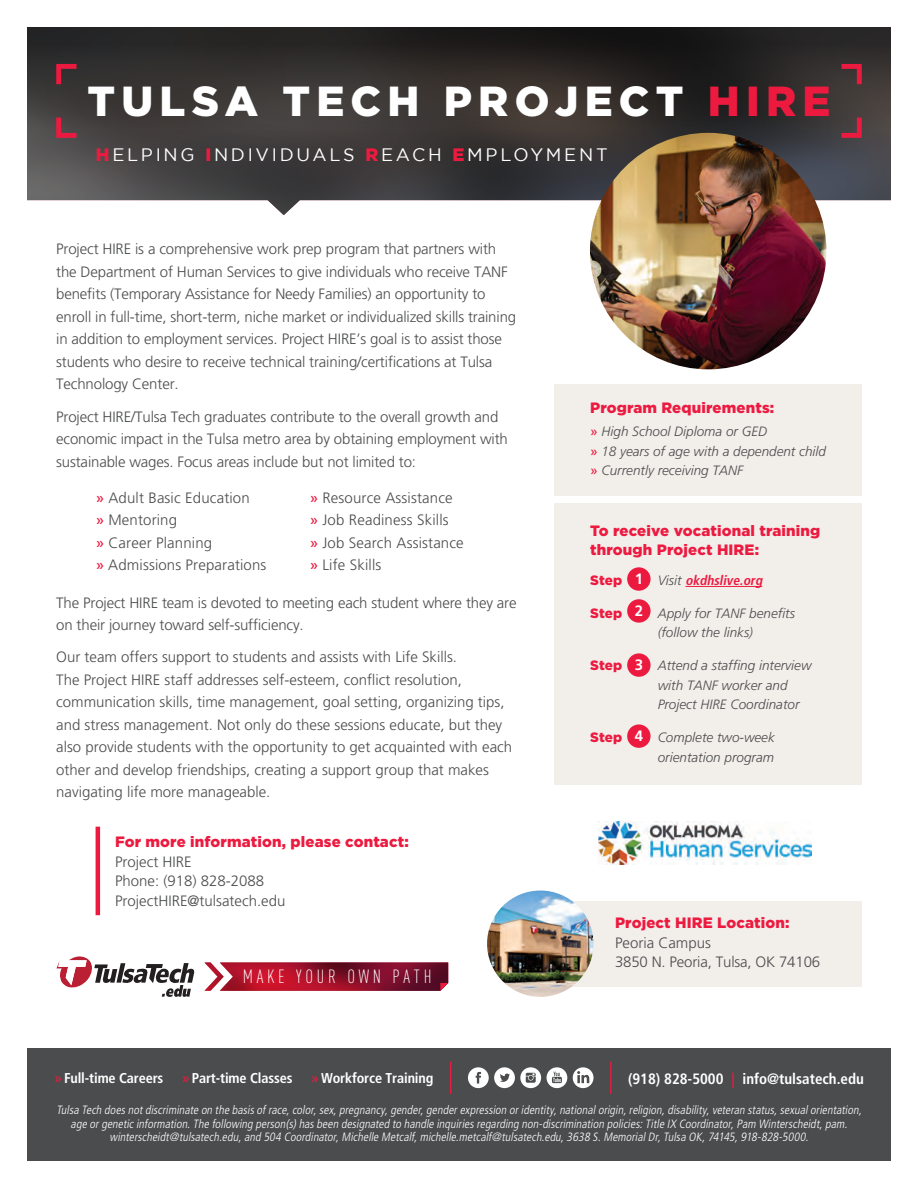
<style>
.page{position:relative;width:918px;height:1188px;background:#fff}
.page>*{position:absolute;margin:0;border:0;box-sizing:border-box;transform-origin:0 0}
.t1{font:900 42px "Gotham";letter-spacing:.15em;color:#fff}
.t2{font:300 18.9px "DIN Cond";letter-spacing:.2em;color:#fff}
.t3{font:18px "Gotham";letter-spacing:.15em;color:#fff}
.t4{font:300 15px/22.5px "Frutiger";letter-spacing:-.01em;color:#4b4c4d}
.t5{font:300 15px/22.5px "Frutiger";letter-spacing:.01em;color:#4b4c4d}
.t6{font:900 15px/19.5px "Gotham";letter-spacing:.01em;color:#ed1a40}
.t7{font:700 condensed 15px "Frutiger";color:#fff}
.t8{font:700 15px/32px "Frutiger";color:#fff}
.t9{font:700 condensed 14.25px "Frutiger";letter-spacing:-.01em;color:#fff}
.t10{font:italic 300 13.5px/19.5px "Frutiger";color:#4b4c4d}
.t11{font:italic 700 condensed 13.5px "Frutiger";color:#ed1a40}
.t12{font:900 13.5px "Gotham";color:#ed1a40}
.t13{font:italic 300 condensed 12px/13.5px "Frutiger";color:#fff;text-align:center}
.s1{color:#ed1a40}
.s2{font-weight:900;color:#ed1a40}
.s3{font-weight:400;color:#ed1a40}
.s4{font-weight:400;font-style:normal;color:#ed1a40}
.s5{font-weight:300;font-stretch:normal;color:#4b4c4d}
.s6{font-weight:400;font-stretch:normal;color:#ed1a40}
</style>
<div class="page">
<div style="left:555px;top:384px;width:307px;height:112px;background:#f2eeea"></div>
<div style="left:555px;top:504px;width:307px;height:281px;background:#f2eeea"></div>
<svg style="left:27px;top:27px;width:864px;height:188px;background:#423f3f"></svg>
<div style="left:540px;top:901px;width:322px;height:85px;background:#f2eeea"></div>
<img style="left:487px;top:891px;width:107px;height:106px;border-radius:53px">
<hr style="left:685px;top:586px;width:77px;height:1px;background:#ed1a40">
<div style="left:627px;top:567px;width:24px;height:24px;background:#ed1a40;border-radius:50%"></div>
<div style="left:627px;top:599px;width:24px;height:24px;background:#ed1a40;border-radius:50%"></div>
<div style="left:627px;top:653px;width:24px;height:24px;background:#ed1a40;border-radius:50%"></div>
<div style="left:627px;top:724px;width:24px;height:24px;background:#ed1a40;border-radius:50%"></div>
<svg style="left:205px;top:963px;width:243px;height:28px;background:#9a2037"></svg>
<svg style="left:56px;top:956px;width:138px;height:41px"></svg>
<svg style="left:837px;top:62px;width:27px;height:27px"></svg>
<svg style="left:54px;top:113px;width:27px;height:27px"></svg>
<svg style="left:54px;top:62px;width:27px;height:27px"></svg>
<svg style="left:837px;top:113px;width:27px;height:27px"></svg>
<img style="left:590px;top:133px;width:236px;height:236px;border-radius:118px">
<hr style="left:96px;top:827px;width:4px;height:88px;background:#ed1a40">
<img style="left:599px;top:822px;width:213px;height:43px">
<div style="left:27px;top:1048px;width:864px;height:113px;background:#4b4c4d"></div>
<hr style="left:610px;top:1061px;width:1px;height:33px;background:#ed1a40">
<hr style="left:450px;top:1061px;width:1px;height:33px;background:#ed1a40">
<svg style="left:547px;top:1067px;width:20px;height:21px"></svg>
<svg style="left:468px;top:1067px;width:73px;height:21px"></svg>
<svg style="left:573px;top:1067px;width:21px;height:21px"></svg>
<h1 class="t1" style="left:87px;top:77px;width:745px">TULSA TECH PROJECT <span class="s1">HIRE</span></h1>
<p class="t3" style="left:96px;top:144px;width:513px"><span class="s2">H</span>ELPING <span class="s2">I</span>NDIVIDUALS <span class="s2">R</span>EACH <span class="s2">E</span>MPLOYMENT</p>
<p class="t4" style="left:56px;top:238px;width:461px">Project HIRE is a comprehensive work prep program that partners with the Department of Human Services to give individuals who receive TANF benefits (Temporary Assistance for Needy Families) an opportunity to enroll in full-time, short-term, niche market or individualized skills training in addition to employment services. Project HIRE’s goal is to assist those students who desire to receive technical training/certifications at Tulsa Technology Center.</p>
<p class="t4" style="left:56px;top:405px;width:453px">Project HIRE/Tulsa Tech graduates contribute to the overall growth and economic impact in the Tulsa metro area by obtaining employment with sustainable wages. Focus areas include but not limited to:</p>
<p class="t5" style="left:96px;top:486px;width:172px"><span class="s3">»</span> Adult Basic Education<br><span class="s3">»</span> Mentoring<br><span class="s3">»</span> Career Planning<br><span class="s3">»</span> Admissions Preparations</p>
<p class="t5" style="left:310px;top:486px;width:155px"><span class="s3">»</span> Resource Assistance <span class="s3">»</span> Job Readiness Skills<br><span class="s3">»</span> Job Search Assistance <span class="s3">»</span> Life Skills</p>
<p class="t4" style="left:56px;top:591px;width:462px">The Project HIRE team is devoted to meeting each student where they are on their journey toward self-sufficiency.</p>
<p class="t4" style="left:56px;top:646px;width:457px">Our team offers support to students and assists with Life Skills.<br>The Project HIRE staff addresses self-esteem, conflict resolution, communication skills, time management, goal setting, organizing tips, and stress management. Not only do these sessions educate, but they also provide students with the opportunity to get acquainted with each other and develop friendships, creating a support group that makes navigating life more manageable.</p>
<p class="t6" style="left:115px;top:832px;width:295px">For more information, please contact:</p>
<p class="t4" style="left:115px;top:852px;width:172px;line-height:19.5px">Project HIRE<br>Phone: (918) 828-2088<br>ProjectHIRE@tulsatech.edu</p>
<p class="t2" style="left:243px;top:966px;width:190px">MAKE YOUR OWN PATH</p>
<p class="t6" style="left:590px;top:398px;width:186px">Program Requirements:</p>
<p class="t10" style="left:590px;top:422px;width:237px"><span class="s4">»</span> High School Diploma or GED<br><span class="s4">»</span> 18 years of age with a dependent child <span class="s4">»</span> Currently receiving TANF</p>
<p class="t6" style="left:590px;top:520px;width:232px">To receive vocational training through Project HIRE:</p>
<p class="t12" style="left:590px;top:572px;width:33px">Step</p>
<p class="t11" style="left:658px;top:572px;width:109px"><span class="s5">Vis i t</span> okdhslive.org</p>
<p class="t12" style="left:590px;top:605px;width:33px">Step</p>
<p class="t10" style="left:658px;top:604px;width:139px">Apply for TANF benefits (follow the links)</p>
<p class="t12" style="left:590px;top:658px;width:33px">Step</p>
<p class="t10" style="left:658px;top:656px;width:155px">Attend a staffing interview with TANF worker and<br>Project HIRE Coordinator</p>
<p class="t12" style="left:590px;top:730px;width:33px">Step</p>
<p class="t10" style="left:658px;top:728px;width:119px">Complete two-week orientation program</p>
<p class="t8" style="left:635px;top:563px;width:10px">1<br>2</p>
<p class="t8" style="left:635px;top:649px;width:10px">3</p>
<p class="t8" style="left:635px;top:720px;width:10px">4</p>
<p class="t6" style="left:615px;top:913px;width:176px">Project HIRE Location:</p>
<p class="t4" style="left:615px;top:933px;width:207px;line-height:19.5px">Peoria Campus<br>3850 N. Peoria, Tulsa, OK 74106</p>
<p class="t9" style="left:54px;top:1070px;width:111px"><span class="s6">»</span> Full-time Careers</p>
<p class="t9" style="left:182px;top:1070px;width:112px"><span class="s6">»</span> Part-time Classes</p>
<p class="t9" style="left:311px;top:1070px;width:124px"><span class="s6">»</span> Workforce Training</p>
<p class="t7" style="left:628px;top:1070px;width:237px">(918) 828-5000 <span class="s1">|</span> info@tulsatech.edu</p>
<p class="t13" style="left:56px;top:1104px;width:809px">Tulsa Tech doesnotdiscriminate on the basisofrace,color,sex,pregnancy,gender,genderexpression oridentity,nationalorigin,religion,disability,veteran status,sexualorientation, age orgeneticinformation.The following person(s)hasbeen designated to handle inquiriesregarding non-discrimination policies:Title IX Coordinator,Pam Winterscheidt,pam. winterscheidt@tulsatech.edu,and 504 Coordinator,Michelle Metcalf,michelle.metcalf@tulsatech.edu,3638 S.MemorialDr,Tulsa OK,74145,918-828-5000.</p>
</div>
